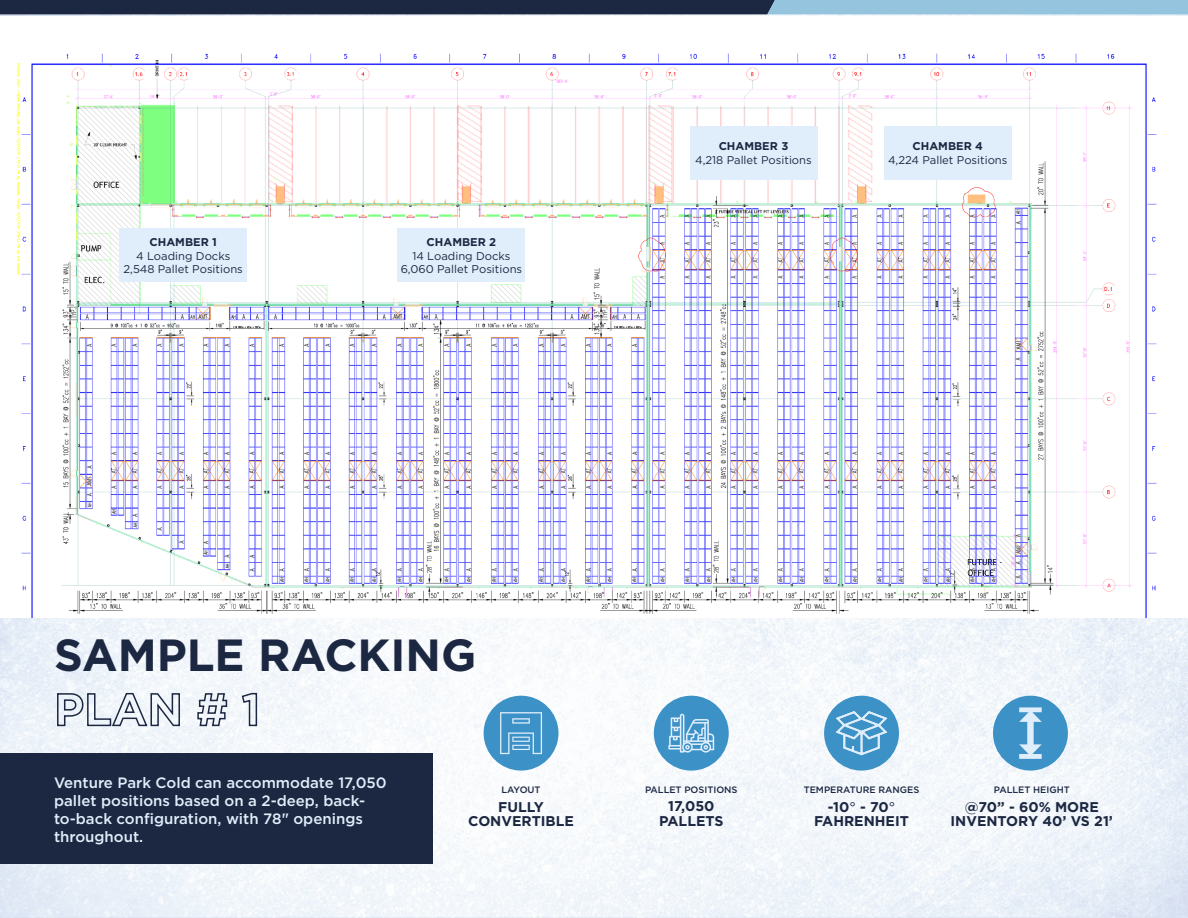
<style>
.page{position:relative;width:1188px;height:918px;background:#fff}
.page>*{position:absolute;margin:0;border:0;box-sizing:border-box;transform-origin:0 0}
.t1{font:700 45px/54px "Gotham";color:#1c2842}
.t2{font:500 15px/18px "Gotham";color:#e0eefb}
.t3{font:700 14.1px/14.5px "Gotham";color:#1c2842;text-align:center}
.t4{font:11.25px "Gotham";color:#1c2842}
.t5{font:700 11.25px "Gotham";color:#1c2842}
.t6{font:500 9.3px "Gotham";color:#1c2842}
.s1{font-weight:400}
</style>
<div class="page">
<img style="left:0;top:14px;width:1188px;height:904px">
<svg style="left:0;top:0;width:1188px;height:14px;background:#465e78"></svg>
<div style="left:0;top:754px;width:432px;height:110px;background:#1c2842"></div>
<img style="left:0;top:17px;width:1188px;height:600px">
<div style="left:484px;top:696px;width:75px;height:75px;background:#3c91c7;border-radius:50%"></div>
<svg style="left:500px;top:712px;width:42px;height:42px"></svg>
<div style="left:993px;top:696px;width:75px;height:75px;background:#3c91c7;border-radius:50%"></div>
<svg style="left:1019px;top:707px;width:23px;height:52px"></svg>
<div style="left:824px;top:696px;width:75px;height:75px;background:#3c91c7;border-radius:50%"></div>
<svg style="left:836px;top:711px;width:51px;height:44px"></svg>
<div style="left:654px;top:696px;width:75px;height:75px;background:#3c91c7;border-radius:50%"></div>
<svg style="left:668px;top:714px;width:46px;height:39px"></svg>
<div style="left:120px;top:229px;width:127px;height:53px;background:#e0eefb"></div>
<div style="left:398px;top:229px;width:127px;height:53px;background:#e0eefb"></div>
<div style="left:690px;top:126px;width:127px;height:53px;background:#e0eefb"></div>
<div style="left:884px;top:126px;width:127px;height:53px;background:#e0eefb"></div>
<p class="t5" style="left:150px;top:235px;width:69px">CHAMBER 1</p>
<p class="t4" style="left:136px;top:249px;width:96px">4 Loading Docks</p>
<p class="t4" style="left:124px;top:262px;width:121px">2,548 Pallet Positions</p>
<p class="t5" style="left:427px;top:235px;width:71px">CHAMBER 2</p>
<p class="t4" style="left:412px;top:249px;width:100px">14 Loading Docks</p>
<p class="t4" style="left:401px;top:262px;width:123px">6,060 Pallet Positions</p>
<p class="t5" style="left:719px;top:139px;width:71px">CHAMBER 3</p>
<p class="t4" style="left:695px;top:153px;width:118px">4,218 Pallet Positions</p>
<p class="t5" style="left:913px;top:139px;width:72px">CHAMBER 4</p>
<p class="t4" style="left:888px;top:153px;width:121px">4,224 Pallet Positions</p>
<p class="t1" style="left:54px;top:628px;width:424px">SAMPLE RACKING<br>PLAN # 1</p>
<p class="t2" style="left:54px;top:773px;width:334px">Venture Park Cold can accommodate 17,050 pallet positions based on a 2-deep, back&shy;to-back configuration, with 78" openings throughout.</p>
<p class="t6" style="left:502px;top:784px;width:41px">LAYOUT</p>
<p class="t3" style="left:468px;top:799px;width:107px">FULLY<br>CONVERTIBLE</p>
<p class="t6" style="left:645px;top:784px;width:94px">PALLET POSITIONS</p>
<p class="t3" style="left:659px;top:799px;width:66px">17,050<br>PALLETS</p>
<p class="t6" style="left:804px;top:784px;width:117px">TEMPERATURE RANGES</p>
<p class="t3" style="left:814px;top:799px;width:96px">-10<span class="s1">°</span> - 70<span class="s1">°<br></span>FAHRENHEIT</p>
<p class="t6" style="left:994px;top:784px;width:77px">PALLET HEIGHT</p>
<p class="t3" style="left:951px;top:799px;width:164px">@70” - 60% MORE<br>INVENTORY 40’ VS 21’</p>
</div>
